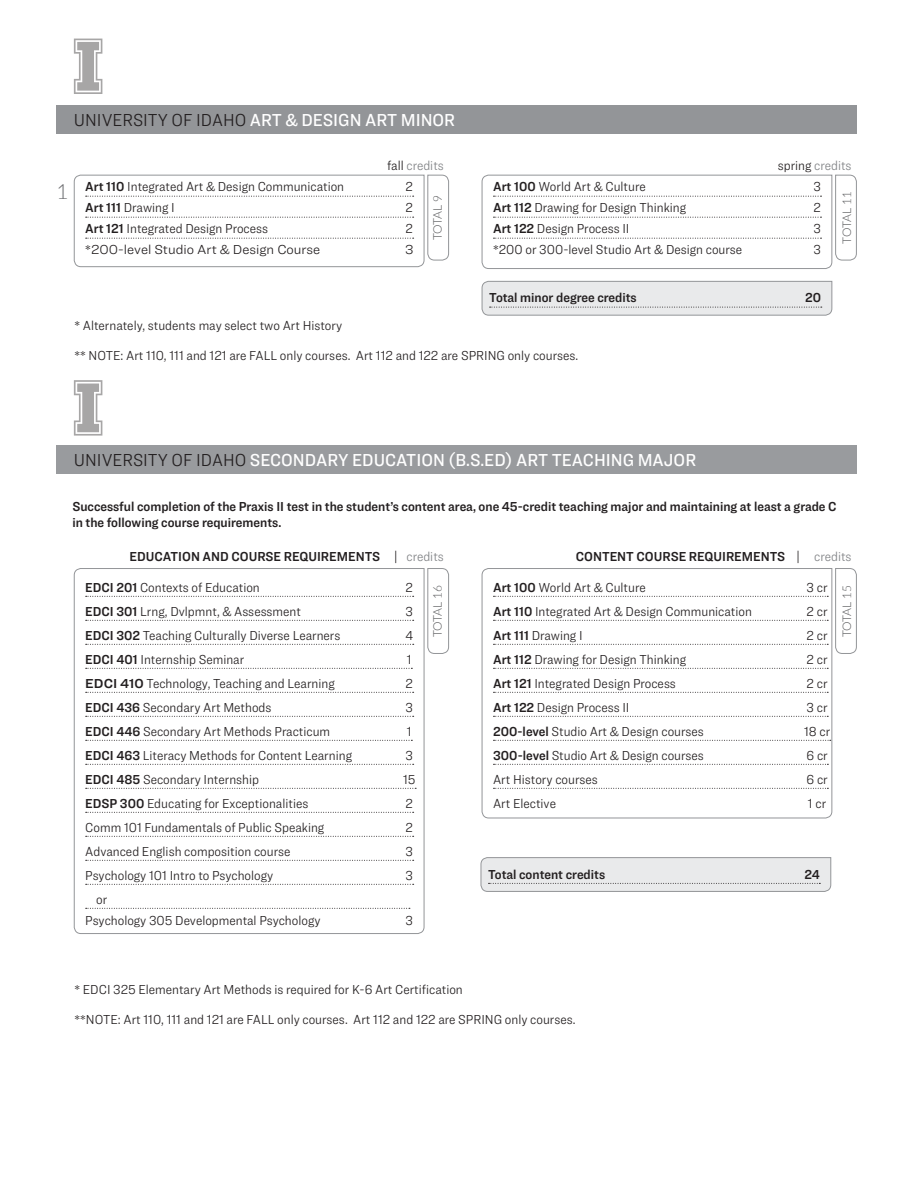
<style>
.page{position:relative;width:918px;height:1188px;background:#fff}
.page>*{position:absolute;margin:0;border:0;box-sizing:border-box;transform-origin:0 0}
.t1{font:300 21px "Lato";color:#6c6d70}
.t2{font:500 18px "Ringside Narrow";color:#fff}
.tabbed{font:300 13.5px "Ringside Narrow";color:#231f20}
.LatoBody{font:300 13.5px "Ringside Narrow";color:#231f20}
.nameDeptHead{font:13.5px/16.5px "Ringside Narrow Semi";color:#231f20}
.body{font:13.5px "Ringside Narrow Semi";color:#231f20}
.tabbed-2{font:13.5px "Ringside Narrow Semi";color:#231f20}
.body-2{font:300 13.5px "Ringside";color:#231f20}
.body-3{font:300 13.5px "Ringside Narrow";color:#808285}
.body-4{font:300 12px "Lato";letter-spacing:-.04em;color:#57585a}
.s1{font-weight:300;color:#231f20}
.s2{color:#231f20}
.s3{font-family:"Ringside Narrow Semi";font-weight:400}
.s4{font-family:"Ringside Narrow";font-weight:300}
.s5{font-family:"Ringside Narrow";font-weight:300;color:#808285}
.s6{font-family:"Ringside Regular Semi";font-weight:400}
</style>
<div class="page">
<div style="left:56px;top:105px;width:801px;height:29px;background:#939598"></div>
<svg style="left:74px;top:39px;width:28px;height:55px"></svg>
<svg style="left:74px;top:380px;width:28px;height:56px"></svg>
<svg style="left:74px;top:174px;width:375px;height:93px"></svg>
<svg style="left:481px;top:174px;width:376px;height:95px"></svg>
<svg style="left:481px;top:281px;width:352px;height:35px;background:#e2e3e4"></svg>
<svg style="left:74px;top:568px;width:351px;height:366px"></svg>
<svg style="left:481px;top:568px;width:352px;height:251px"></svg>
<svg style="left:427px;top:568px;width:22px;height:86px"></svg>
<svg style="left:835px;top:568px;width:22px;height:86px"></svg>
<div style="left:56px;top:445px;width:801px;height:28px;background:#999b9e"></div>
<svg style="left:480px;top:857px;width:352px;height:35px;background:#e2e3e4"></svg>
<p class="t2" style="left:74px;top:107px;width:383px"><span class="s1">UNIVERSITY OF IDAHO</span> ART &amp; DESIGN ART MINOR</p>
<p class="t1" style="left:56px;top:177px;width:14px">1</p>
<p class="body-3" style="left:387px;top:157px;width:58px"><span class="s2">fall</span> credits</p>
<p class="body-3" style="left:778px;top:157px;width:75px"><span class="s2">spring</span> credits</p>
<p class="tabbed" style="left:85px;top:178px;width:260px"><span class="s3">Art 110</span> Integrated Art &amp; Design Communication</p>
<p class="tabbed" style="left:406px;top:178px;width:9px">2</p>
<p class="tabbed" style="left:85px;top:199px;width:91px"><span class="s3">Art 111</span> Drawing I</p>
<p class="tabbed" style="left:406px;top:199px;width:9px">2</p>
<p class="tabbed" style="left:85px;top:220px;width:184px"><span class="s3">Art 121</span> Integrated Design Process</p>
<p class="tabbed" style="left:406px;top:220px;width:9px">2</p>
<p class="body-2" style="left:85px;top:240px;width:237px">*200-level Studio Art &amp; Design Course</p>
<p class="body-2" style="left:405px;top:240px;width:10px">3</p>
<p class="tabbed" style="left:493px;top:178px;width:154px"><span class="s3">Art 100</span> World Art &amp; Culture</p>
<p class="tabbed" style="left:813px;top:178px;width:9px">3</p>
<p class="tabbed" style="left:493px;top:199px;width:194px"><span class="s3">Art 112</span> Drawing for Design Thinking</p>
<p class="tabbed" style="left:813px;top:199px;width:9px">2</p>
<p class="tabbed" style="left:493px;top:220px;width:138px"><span class="s3">Art 122</span> Design Process II</p>
<p class="tabbed" style="left:813px;top:220px;width:9px">3</p>
<p class="tabbed" style="left:493px;top:241px;width:251px">*200 or 300-level Studio Art &amp; Design course</p>
<p class="tabbed" style="left:813px;top:241px;width:9px">3</p>
<p class="body-4" style="left:429px;top:240px;width:47px;rotate:-90deg">TOTAL 9</p>
<p class="body-4" style="left:839px;top:244px;width:54px;rotate:-90deg">TOTAL 11</p>
<p class="tabbed-2" style="left:489px;top:288px;width:149px">Total minor degree credits</p>
<p class="tabbed-2" style="left:805px;top:288px;width:17px">20</p>
<p class="LatoBody" style="left:75px;top:316px;width:269px">* Alternately, students may select two Art History</p>
<p class="LatoBody" style="left:75px;top:346px;width:505px">** NOTE: Art 110, 111 and 121 are FALL only courses. Art 112 and 122 are SPRING only courses.</p>
<p class="t2" style="left:74px;top:447px;width:624px"><span class="s1">UNIVERSITY OF IDAHO</span> SECONDARY EDUCATION (B.S.ED) ART TEACHING MAJOR</p>
<p class="nameDeptHead" style="left:72px;top:497px;width:766px">Successful completion of the Praxis II test in the student’s content area, one 45-credit teaching major and maintaining at least a grade C in the following course requirements.</p>
<p class="body" style="left:130px;top:547px;width:316px">EDUCATION AND COURSE REQUIREMENTS <span class="s4">|</span> <span class="s5">credits</span></p>
<p class="tabbed" style="left:85px;top:578px;width:176px"><span class="s3">EDCI 201</span> Contexts of Education</p>
<p class="tabbed" style="left:406px;top:578px;width:9px">2</p>
<p class="tabbed" style="left:85px;top:602px;width:217px"><span class="s3">EDCI 301</span> Lrng, Dvlpmnt, &amp; Assessment</p>
<p class="tabbed" style="left:406px;top:602px;width:9px">3</p>
<p class="tabbed" style="left:85px;top:626px;width:257px"><span class="s3">EDCI 302</span> Teaching Culturally Diverse Learners</p>
<p class="tabbed" style="left:405px;top:626px;width:9px">4</p>
<p class="tabbed" style="left:85px;top:650px;width:161px"><span class="s3">EDCI 401</span> Internship Seminar</p>
<p class="tabbed" style="left:407px;top:650px;width:6px">1</p>
<p class="tabbed" style="left:85px;top:674px;width:251px"><span class="s6">EDCI 410</span> Technology, Teaching and Learning</p>
<p class="tabbed" style="left:406px;top:674px;width:9px">2</p>
<p class="tabbed" style="left:85px;top:698px;width:188px"><span class="s3">EDCI 436</span> Secondary Art Methods</p>
<p class="tabbed" style="left:406px;top:698px;width:9px">3</p>
<p class="tabbed" style="left:85px;top:722px;width:246px"><span class="s3">EDCI 446</span> Secondary Art Methods Practicum</p>
<p class="tabbed" style="left:407px;top:722px;width:6px">1</p>
<p class="tabbed" style="left:85px;top:746px;width:268px"><span class="s3">EDCI 463</span> Literacy Methods for Content Learning</p>
<p class="tabbed" style="left:406px;top:746px;width:9px">3</p>
<p class="tabbed" style="left:85px;top:770px;width:175px"><span class="s3">EDCI 485</span> Secondary Internship</p>
<p class="tabbed" style="left:403px;top:770px;width:14px">15</p>
<p class="tabbed" style="left:85px;top:794px;width:225px"><span class="s3">EDSP 300</span> Educating for Exceptionalities</p>
<p class="tabbed" style="left:406px;top:794px;width:9px">2</p>
<p class="tabbed" style="left:85px;top:818px;width:241px">Comm 101 Fundamentals of Public Speaking</p>
<p class="tabbed" style="left:406px;top:818px;width:9px">2</p>
<p class="tabbed" style="left:85px;top:842px;width:207px">Advanced English composition course</p>
<p class="tabbed" style="left:406px;top:842px;width:9px">3</p>
<p class="tabbed" style="left:85px;top:866px;width:189px">Psychology 101 Intro to Psychology</p>
<p class="tabbed" style="left:406px;top:866px;width:9px">3</p>
<p class="tabbed" style="left:96px;top:890px;width:13px">or</p>
<p class="tabbed" style="left:85px;top:911px;width:237px">Psychology 305 Developmental Psychology</p>
<p class="tabbed" style="left:406px;top:911px;width:9px">3</p>
<p class="body" style="left:576px;top:547px;width:277px">CONTENT COURSE REQUIREMENTS <span class="s4">|</span> <span class="s5">credits</span></p>
<p class="tabbed" style="left:493px;top:578px;width:154px"><span class="s3">Art 100</span> World Art &amp; Culture</p>
<p class="tabbed" style="left:807px;top:578px;width:22px">3 cr</p>
<p class="tabbed" style="left:493px;top:602px;width:260px"><span class="s3">Art 110</span> Integrated Art &amp; Design Communication</p>
<p class="tabbed" style="left:807px;top:602px;width:22px">2 cr</p>
<p class="tabbed" style="left:493px;top:626px;width:91px"><span class="s3">Art 111</span> Drawing I</p>
<p class="tabbed" style="left:807px;top:626px;width:22px">2 cr</p>
<p class="tabbed" style="left:493px;top:650px;width:194px"><span class="s3">Art 112</span> Drawing for Design Thinking</p>
<p class="tabbed" style="left:807px;top:650px;width:22px">2 cr</p>
<p class="tabbed" style="left:493px;top:674px;width:184px"><span class="s3">Art 121</span> Integrated Design Process</p>
<p class="tabbed" style="left:807px;top:674px;width:22px">2 cr</p>
<p class="tabbed" style="left:493px;top:698px;width:138px"><span class="s3">Art 122</span> Design Process II</p>
<p class="tabbed" style="left:807px;top:698px;width:22px">3 cr</p>
<p class="tabbed" style="left:493px;top:722px;width:212px"><span class="s3">200-level</span> Studio Art &amp; Design courses</p>
<p class="tabbed" style="left:804px;top:722px;width:28px">18 cr</p>
<p class="tabbed" style="left:493px;top:746px;width:212px"><span class="s3">300-level</span> Studio Art &amp; Design courses</p>
<p class="tabbed" style="left:806px;top:746px;width:23px">6 cr</p>
<p class="tabbed" style="left:493px;top:770px;width:106px">Art History courses</p>
<p class="tabbed" style="left:807px;top:770px;width:23px">6 cr</p>
<p class="tabbed" style="left:493px;top:794px;width:64px">Art Elective</p>
<p class="tabbed" style="left:808px;top:794px;width:20px">1 cr</p>
<p class="body-4" style="left:429px;top:637px;width:54px;rotate:-90deg">TOTAL 16</p>
<p class="body-4" style="left:839px;top:637px;width:54px;rotate:-90deg">TOTAL 15</p>
<p class="tabbed-2" style="left:488px;top:864px;width:119px">Total content credits</p>
<p class="tabbed-2" style="left:805px;top:864px;width:17px">24</p>
<p class="LatoBody" style="left:75px;top:981px;width:390px">* EDCI 325 Elementary Art Methods is required for K-6 Art Certification</p>
<p class="LatoBody" style="left:75px;top:1010px;width:503px">**NOTE: Art 110, 111 and 121 are FALL only courses. Art 112 and 122 are SPRING only courses.</p>
</div>
